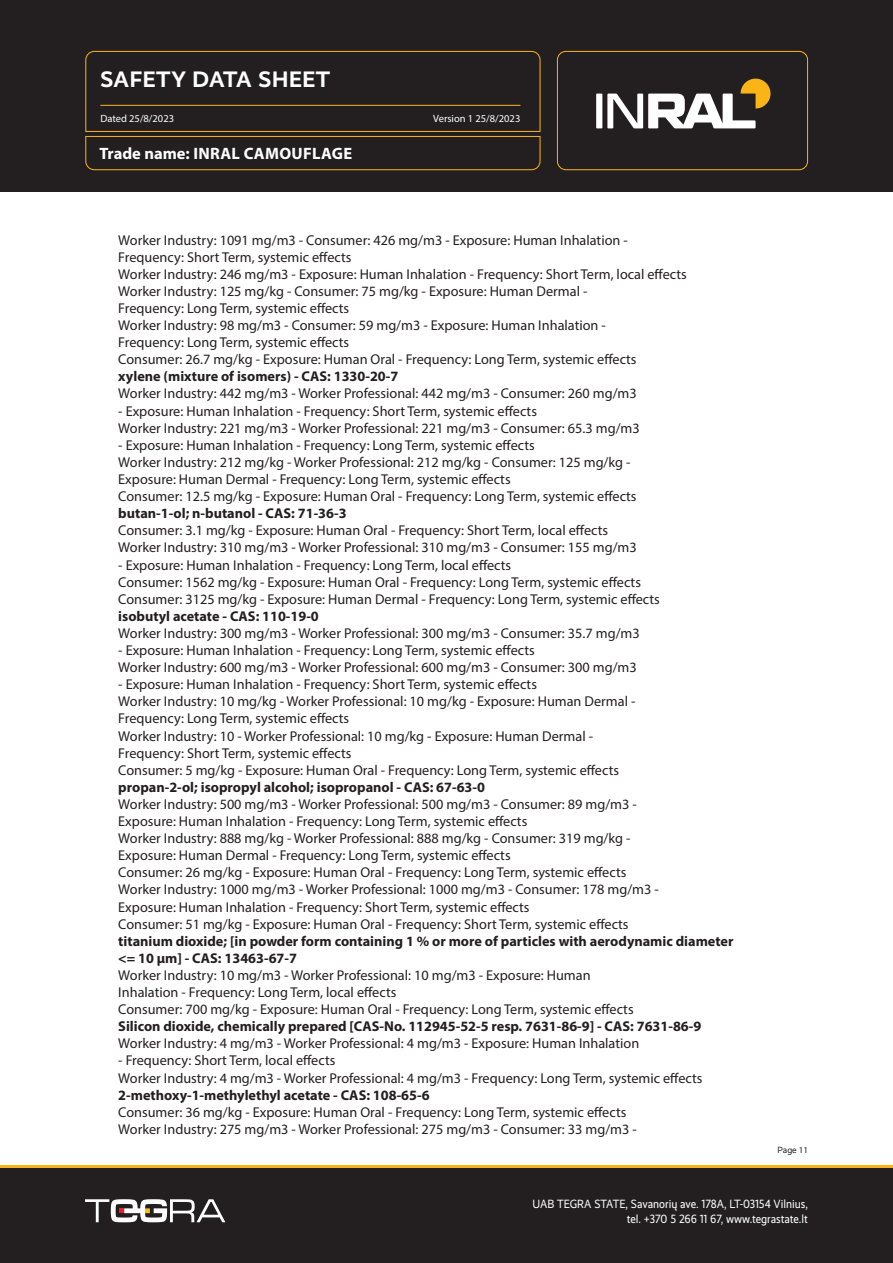
<style>
.page{position:relative;width:893px;height:1263px;background:#fff}
.page>*{position:absolute;margin:0;border:0;box-sizing:border-box;transform-origin:0 0}
.t1{font:700 22.5px "Realist";letter-spacing:.025em;color:#fff}
.t2{font:700 16.5px "Myriad Pro";letter-spacing:.02em;color:#fff}
.Tekstas_paprastas{font:14.25px "Myriad Pro";color:#231f20}
.Tekstas_paprastas_Bold{font:700 14.25px "Myriad Pro";color:#231f20}
.t3{font:12px/14.4px "Realist Narrow";color:#fff;text-align:right}
.t4{font:10.5px "Myriad Pro";color:#fff}
.t5{font:9px "Realist";color:#231f20}
.s1{font-family:"Myriad Pro"}
</style>
<div class="page">
<div style="left:0;top:1165px;width:893px;height:98px;background:#231f20"></div>
<div style="left:0;top:0;width:893px;height:191px;background:#231f20"></div>
<svg style="left:85px;top:1199px;width:140px;height:23px"></svg>
<hr style="left:0;top:1165px;width:893px;height:2px;background:#fbb416">
<svg style="left:85px;top:51px;width:456px;height:119px"></svg>
<div style="left:557px;top:51px;width:251px;height:119px;border:1px solid #fbb416;border-radius:9px"></div>
<div style="left:596px;top:94px;width:6px;height:34px;background:#fff"></div>
<svg style="left:607px;top:79px;width:163px;height:49px"></svg>
<h1 class="t1" style="left:100px;top:66px;width:231px">SAFETY DATA SHEET</h1>
<p class="t4" style="left:100px;top:112px;width:75px">Dated 25/8/2023</p>
<p class="t4" style="left:433px;top:112px;width:89px">Version 1 25/8/2023</p>
<p class="t2" style="left:99px;top:142px;width:254px">Trade name: INRAL CAMOUFLAGE</p>
<p class="Tekstas_paprastas" style="left:118px;top:231px;width:511px">Worker Industry: 1091 mg/m3 - Consumer: 426 mg/m3 - Exposure: Human Inhalation -</p>
<p class="Tekstas_paprastas" style="left:118px;top:248px;width:235px">Frequency: Short Term, systemic effects</p>
<p class="Tekstas_paprastas" style="left:118px;top:265px;width:570px">Worker Industry: 246 mg/m3 - Exposure: Human Inhalation - Frequency: Short Term, local effects</p>
<p class="Tekstas_paprastas" style="left:118px;top:282px;width:471px">Worker Industry: 125 mg/kg - Consumer: 75 mg/kg - Exposure: Human Dermal -</p>
<p class="Tekstas_paprastas" style="left:118px;top:299px;width:232px">Frequency: Long Term, systemic effects</p>
<p class="Tekstas_paprastas" style="left:118px;top:316px;width:489px">Worker Industry: 98 mg/m3 - Consumer: 59 mg/m3 - Exposure: Human Inhalation -</p>
<p class="Tekstas_paprastas" style="left:118px;top:334px;width:232px">Frequency: Long Term, systemic effects</p>
<p class="Tekstas_paprastas" style="left:118px;top:351px;width:520px">Consumer: 26.7 mg/kg - Exposure: Human Oral - Frequency: Long Term, systemic effects</p>
<p class="Tekstas_paprastas_Bold" style="left:118px;top:367px;width:282px">xylene (mixture of isomers) - CAS: 1330-20-7</p>
<p class="Tekstas_paprastas" style="left:118px;top:385px;width:520px">Worker Industry: 442 mg/m3 - Worker Professional: 442 mg/m3 - Consumer: 260 mg/m3</p>
<p class="Tekstas_paprastas" style="left:118px;top:402px;width:420px">- Exposure: Human Inhalation - Frequency: Short Term, systemic effects</p>
<p class="Tekstas_paprastas" style="left:118px;top:419px;width:523px">Worker Industry: 221 mg/m3 - Worker Professional: 221 mg/m3 - Consumer: 65.3 mg/m3</p>
<p class="Tekstas_paprastas" style="left:118px;top:436px;width:418px">- Exposure: Human Inhalation - Frequency: Long Term, systemic effects</p>
<p class="Tekstas_paprastas" style="left:118px;top:453px;width:514px">Worker Industry: 212 mg/kg - Worker Professional: 212 mg/kg - Consumer: 125 mg/kg -</p>
<p class="Tekstas_paprastas" style="left:118px;top:470px;width:394px">Exposure: Human Dermal - Frequency: Long Term, systemic effects</p>
<p class="Tekstas_paprastas" style="left:118px;top:487px;width:520px">Consumer: 12.5 mg/kg - Exposure: Human Oral - Frequency: Long Term, systemic effects</p>
<p class="Tekstas_paprastas_Bold" style="left:118px;top:504px;width:230px">butan-1-ol; n-butanol - CAS: 71-36-3</p>
<p class="Tekstas_paprastas" style="left:118px;top:522px;width:491px">Consumer: 3.1 mg/kg - Exposure: Human Oral - Frequency: Short Term, local effects</p>
<p class="Tekstas_paprastas" style="left:118px;top:539px;width:520px">Worker Industry: 310 mg/m3 - Worker Professional: 310 mg/m3 - Consumer: 155 mg/m3</p>
<p class="Tekstas_paprastas" style="left:118px;top:556px;width:394px">- Exposure: Human Inhalation - Frequency: Long Term, local effects</p>
<p class="Tekstas_paprastas" style="left:118px;top:573px;width:524px">Consumer: 1562 mg/kg - Exposure: Human Oral - Frequency: Long Term, systemic effects</p>
<p class="Tekstas_paprastas" style="left:118px;top:590px;width:543px">Consumer: 3125 mg/kg - Exposure: Human Dermal - Frequency: Long Term, systemic effects</p>
<p class="Tekstas_paprastas_Bold" style="left:118px;top:607px;width:202px">isobutyl acetate - CAS: 110-19-0</p>
<p class="Tekstas_paprastas" style="left:118px;top:624px;width:523px">Worker Industry: 300 mg/m3 - Worker Professional: 300 mg/m3 - Consumer: 35.7 mg/m3</p>
<p class="Tekstas_paprastas" style="left:118px;top:641px;width:418px">- Exposure: Human Inhalation - Frequency: Long Term, systemic effects</p>
<p class="Tekstas_paprastas" style="left:118px;top:658px;width:520px">Worker Industry: 600 mg/m3 - Worker Professional: 600 mg/m3 - Consumer: 300 mg/m3</p>
<p class="Tekstas_paprastas" style="left:118px;top:676px;width:420px">- Exposure: Human Inhalation - Frequency: Short Term, systemic effects</p>
<p class="Tekstas_paprastas" style="left:118px;top:693px;width:519px">Worker Industry: 10 mg/kg - Worker Professional: 10 mg/kg - Exposure: Human Dermal -</p>
<p class="Tekstas_paprastas" style="left:118px;top:710px;width:232px">Frequency: Long Term, systemic effects</p>
<p class="Tekstas_paprastas" style="left:118px;top:727px;width:476px">Worker Industry: 10 - Worker Professional: 10 mg/kg - Exposure: Human Dermal -</p>
<p class="Tekstas_paprastas" style="left:118px;top:744px;width:235px">Frequency: Short Term, systemic effects</p>
<p class="Tekstas_paprastas" style="left:118px;top:761px;width:502px">Consumer: 5 mg/kg - Exposure: Human Oral - Frequency: Long Term, systemic effects</p>
<p class="Tekstas_paprastas_Bold" style="left:118px;top:778px;width:368px">propan-2-ol; isopropyl alcohol; isopropanol - CAS: 67-63-0</p>
<p class="Tekstas_paprastas" style="left:118px;top:795px;width:520px">Worker Industry: 500 mg/m3 - Worker Professional: 500 mg/m3 - Consumer: 89 mg/m3 -</p>
<p class="Tekstas_paprastas" style="left:118px;top:812px;width:410px">Exposure: Human Inhalation - Frequency: Long Term, systemic effects</p>
<p class="Tekstas_paprastas" style="left:118px;top:829px;width:514px">Worker Industry: 888 mg/kg - Worker Professional: 888 mg/kg - Consumer: 319 mg/kg -</p>
<p class="Tekstas_paprastas" style="left:118px;top:847px;width:394px">Exposure: Human Dermal - Frequency: Long Term, systemic effects</p>
<p class="Tekstas_paprastas" style="left:118px;top:864px;width:509px">Consumer: 26 mg/kg - Exposure: Human Oral - Frequency: Long Term, systemic effects</p>
<p class="Tekstas_paprastas" style="left:118px;top:881px;width:542px">Worker Industry: 1000 mg/m3 - Worker Professional: 1000 mg/m3 - Consumer: 178 mg/m3 -</p>
<p class="Tekstas_paprastas" style="left:118px;top:898px;width:413px">Exposure: Human Inhalation - Frequency: Short Term, systemic effects</p>
<p class="Tekstas_paprastas" style="left:118px;top:915px;width:512px">Consumer: 51 mg/kg - Exposure: Human Oral - Frequency: Short Term, systemic effects</p>
<p class="Tekstas_paprastas_Bold" style="left:118px;top:932px;width:617px">titanium dioxide; [in powder form containing 1 % or more of particles with aerodynamic diameter</p>
<p class="Tekstas_paprastas_Bold" style="left:118px;top:949px;width:180px">&lt;= 10 μm] - CAS: 13463-67-7</p>
<p class="Tekstas_paprastas" style="left:118px;top:966px;width:474px">Worker Industry: 10 mg/m3 - Worker Professional: 10 mg/m3 - Exposure: Human</p>
<p class="Tekstas_paprastas" style="left:118px;top:983px;width:280px">Inhalation - Frequency: Long Term, local effects</p>
<p class="Tekstas_paprastas" style="left:118px;top:1000px;width:517px">Consumer: 700 mg/kg - Exposure: Human Oral - Frequency: Long Term, systemic effects</p>
<p class="Tekstas_paprastas_Bold" style="left:118px;top:1017px;width:585px">Silicon dioxide, chemically prepared [CAS-No. 112945-52-5 resp. 7631-86-9] - CAS: 7631-86-9</p>
<p class="Tekstas_paprastas" style="left:118px;top:1035px;width:522px">Worker Industry: 4 mg/m3 - Worker Professional: 4 mg/m3 - Exposure: Human Inhalation</p>
<p class="Tekstas_paprastas" style="left:118px;top:1052px;width:219px">- Frequency: Short Term, local effects</p>
<p class="Tekstas_paprastas" style="left:118px;top:1069px;width:586px">Worker Industry: 4 mg/m3 - Worker Professional: 4 mg/m3 - Frequency: Long Term, systemic effects</p>
<p class="Tekstas_paprastas_Bold" style="left:118px;top:1085px;width:313px">2-methoxy-1-methylethyl acetate - CAS: 108-65-6</p>
<p class="Tekstas_paprastas" style="left:118px;top:1103px;width:509px">Consumer: 36 mg/kg - Exposure: Human Oral - Frequency: Long Term, systemic effects</p>
<p class="Tekstas_paprastas" style="left:118px;top:1120px;width:520px">Worker Industry: 275 mg/m3 - Worker Professional: 275 mg/m3 - Consumer: 33 mg/m3 -</p>
<p class="t5" style="left:778px;top:1145px;width:32px">Page <span class="s1">11</span></p>
<p class="t3" style="left:532px;top:1197px;width:277px">UAB TEGRA STATE, Savanorių ave. 178A, LT-03154 Vilnius, tel. +370 5 266 11 67, www.tegrastate.lt</p>
</div>
